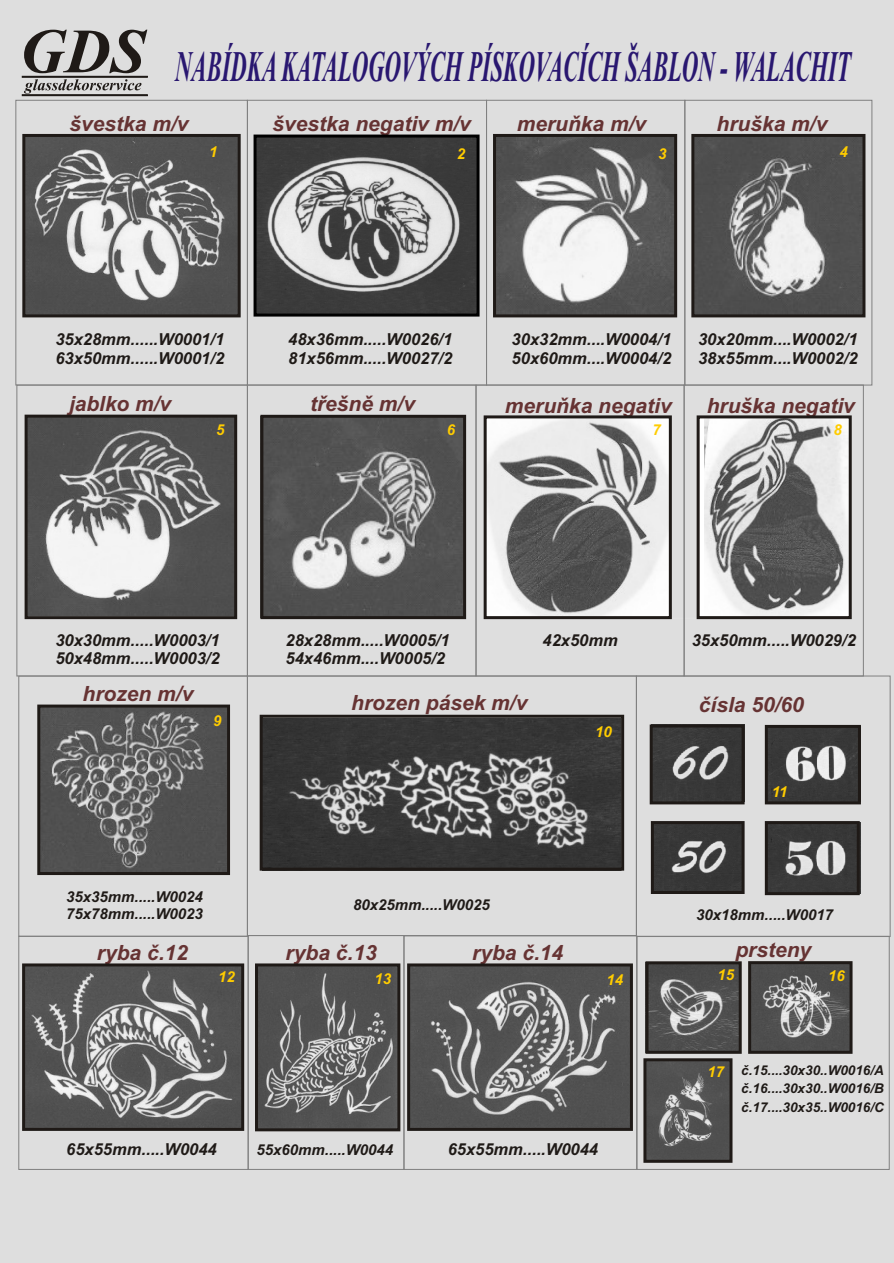
<style>
.page{position:relative;width:894px;height:1263px;background:#dedede}
.page>*{position:absolute;margin:0;border:0;box-sizing:border-box;transform-origin:0 0}
.t1{font:italic 700 43.65px "Times New Roman";color:#291770;scale:.52 1}
.t2{font:italic 700 21px "Arial";color:#633}
.t3{font:italic 700 16.5px/18.5px "Arial";color:#1f1a17}
.t4{font:italic 700 15px/16.8px "Arial";color:#1f1a17}
.t5{font:italic 700 15px "Arial";color:#fc0}
.t6{font:italic 700 13.5px/18.5px "Arial";color:#1f1a17;text-align:justify}
.s1{font-size:15px;color:#fc0}
</style>
<div class="page">
<img style="left:769px;top:729px;width:88px;height:71px">
<svg style="left:0;top:663px;width:276px;height:253px;background:#a1a1a1"></svg>
<img style="left:704px;top:419px;width:144px;height:196px">
<img style="left:695px;top:138px;width:166px;height:175px">
<img style="left:488px;top:419px;width:180px;height:196px">
<img style="left:497px;top:138px;width:176px;height:175px">
<img style="left:259px;top:967px;width:137px;height:160px">
<img style="left:26px;top:967px;width:214px;height:160px">
<img style="left:411px;top:967px;width:218px;height:160px">
<img style="left:26px;top:138px;width:211px;height:175px">
<div style="left:239px;top:135px;width:8px;height:181px;background:#dedede"></div>
<div style="left:487px;top:135px;width:8px;height:181px;background:#dedede"></div>
<div style="left:676px;top:135px;width:7px;height:181px;background:#dedede;border:1px solid #dedede"></div>
<img style="left:264px;top:719px;width:356px;height:148px">
<div style="left:671px;top:403px;width:27px;height:215px;background:#dedede;border:1px solid #dedede"></div>
<div style="left:22px;top:963px;width:222px;height:168px;border:3px solid #1f1a17"></div>
<div style="left:255px;top:963px;width:145px;height:168px;border:3px solid #1f1a17"></div>
<div style="left:407px;top:963px;width:226px;height:168px;border:3px solid #1f1a17"></div>
<div style="left:484px;top:415px;width:188px;height:204px;border:3px solid #1f1a17"></div>
<div style="left:697px;top:415px;width:155px;height:204px;border:3px solid #1f1a17"></div>
<div style="left:37px;top:705px;width:193px;height:170px;border:3px solid #1f1a17"></div>
<div style="left:22px;top:134px;width:219px;height:183px;border:3px solid #1f1a17"></div>
<div style="left:493px;top:134px;width:184px;height:183px;border:3px solid #1f1a17"></div>
<div style="left:691px;top:134px;width:174px;height:183px;border:3px solid #1f1a17"></div>
<svg style="left:24px;top:30px;width:123px;height:43px;background:#92908f"></svg>
<svg style="left:24px;top:79px;width:117px;height:15px;background:#b0aeae"></svg>
<hr style="left:22px;top:76px;width:126px;height:1px;background:#1f1a17">
<hr style="left:22px;top:95px;width:126px;height:1px;background:#1f1a17">
<div style="left:16px;top:100px;width:232px;height:285px;border:1px solid #808080"></div>
<div style="left:247px;top:100px;width:240px;height:285px;border:1px solid #808080"></div>
<div style="left:486px;top:100px;width:199px;height:285px;border:1px solid #808080"></div>
<div style="left:685px;top:100px;width:187px;height:285px;border:1px solid #808080"></div>
<img style="left:29px;top:419px;width:204px;height:196px">
<div style="left:16px;top:416px;width:8px;height:202px;background:#dedede;border:1px solid #dedede"></div>
<div style="left:25px;top:415px;width:212px;height:204px;border:3px solid #1f1a17"></div>
<img style="left:264px;top:419px;width:198px;height:196px">
<div style="left:260px;top:415px;width:206px;height:204px;border:3px solid #1f1a17"></div>
<div style="left:17px;top:385px;width:231px;height:291px;border:1px solid #808080"></div>
<div style="left:247px;top:385px;width:229px;height:291px;border:1px solid #808080"></div>
<div style="left:476px;top:385px;width:208px;height:291px;border:1px solid #808080"></div>
<div style="left:684px;top:385px;width:180px;height:291px;border:1px solid #808080"></div>
<img style="left:258px;top:139px;width:218px;height:174px">
<div style="left:254px;top:135px;width:226px;height:182px;border:3px solid #000"></div>
<div style="left:19px;top:676px;width:229px;height:260px;border:1px solid #808080"></div>
<div style="left:622px;top:689px;width:27px;height:227px;background:#dedede"></div>
<div style="left:765px;top:725px;width:96px;height:79px;border:3px solid #1f1a17"></div>
<div style="left:247px;top:676px;width:390px;height:260px;border:1px solid #808080"></div>
<div style="left:636px;top:676px;width:254px;height:261px;border:1px solid #808080"></div>
<div style="left:260px;top:715px;width:364px;height:156px;border:3px solid #1f1a17"></div>
<div style="left:19px;top:936px;width:229px;height:234px;border:1px solid #808080"></div>
<div style="left:248px;top:935px;width:156px;height:235px;border:1px solid #808080"></div>
<div style="left:404px;top:936px;width:233px;height:234px;border:1px solid #808080"></div>
<img style="left:650px;top:965px;width:88px;height:85px">
<img style="left:647px;top:1062px;width:82px;height:97px">
<img style="left:752px;top:965px;width:97px;height:85px">
<div style="left:646px;top:961px;width:96px;height:93px;border:3px solid #1f1a17"></div>
<div style="left:748px;top:961px;width:105px;height:93px;border:3px solid #1f1a17"></div>
<div style="left:643px;top:1058px;width:90px;height:105px;border:3px solid #1f1a17"></div>
<div style="left:637px;top:936px;width:252px;height:234px;border:1px solid #808080"></div>
<img style="left:655px;top:825px;width:86px;height:65px">
<img style="left:654px;top:729px;width:87px;height:71px">
<img style="left:769px;top:823px;width:92px;height:71px">
<div style="left:650px;top:725px;width:95px;height:79px;border:3px solid #1f1a17"></div>
<div style="left:651px;top:821px;width:94px;height:73px;border:3px solid #1f1a17"></div>
<div style="left:765px;top:821px;width:95px;height:74px;border:3px solid #1f1a17"></div>
<h1 class="t1" style="left:175px;top:52px;width:1301px">NABÍDKA KATALOGOVÝCH PÍSKOVACÍCH ŠABLON - WALACHIT</h1>
<p class="t2" style="left:70px;top:116px;width:121px">švestka m/v</p>
<p class="t2" style="left:272px;top:116px;width:200px">švestka negativ m/v</p>
<p class="t2" style="left:517px;top:116px;width:131px">meruòka m/v</p>
<p class="t2" style="left:717px;top:116px;width:112px">hruška m/v</p>
<p class="t5" style="left:209px;top:146px;width:10px">1</p>
<p class="t5" style="left:457px;top:148px;width:10px">2</p>
<p class="t5" style="left:658px;top:148px;width:10px">3</p>
<p class="t5" style="left:839px;top:146px;width:10px">4</p>
<p class="t3" style="left:55px;top:332px;width:170px">35x28mm......W0001/1<br>63x50mm......W0001/2</p>
<p class="t3" style="left:288px;top:332px;width:166px">48x36mm.....W0026/1<br>81x56mm.....W0027/2</p>
<p class="t3" style="left:512px;top:332px;width:161px">30x32mm....W0004/1<br>50x60mm....W0004/2</p>
<p class="t3" style="left:698px;top:332px;width:161px">30x20mm....W0002/1<br>38x55mm....W0002/2</p>
<p class="t2" style="left:69px;top:396px;width:104px">jablko m/v</p>
<p class="t5" style="left:216px;top:424px;width:10px">5</p>
<p class="t2" style="left:310px;top:396px;width:107px">tøešnì m/v</p>
<p class="t5" style="left:447px;top:424px;width:10px">6</p>
<p class="t2" style="left:505px;top:398px;width:168px">meruòka negativ</p>
<p class="t2" style="left:707px;top:398px;width:150px">hruška negativ</p>
<p class="t5" style="left:652px;top:424px;width:10px">7</p>
<p class="t5" style="left:834px;top:424px;width:10px">8</p>
<p class="t3" style="left:55px;top:632px;width:166px">30x30mm.....W0003/1<br>50x48mm.....W0003/2</p>
<p class="t3" style="left:286px;top:632px;width:166px">28x28mm.....W0005/1<br>54x46mm....W0005/2</p>
<p class="t3" style="left:543px;top:632px;width:77px">42x50mm</p>
<p class="t3" style="left:692px;top:632px;width:166px">35x50mm.....W0029/2</p>
<p class="t2" style="left:83px;top:686px;width:112px">hrozen m/v</p>
<p class="t5" style="left:213px;top:715px;width:10px">9</p>
<p class="t2" style="left:351px;top:695px;width:178px">hrozen pásek m/v</p>
<p class="t5" style="left:595px;top:726px;width:18px">10</p>
<p class="t4" style="left:66px;top:890px;width:138px">35x35mm.....W0024<br>75x78mm.....W0023</p>
<p class="t4" style="left:353px;top:897px;width:138px">80x25mm.....W0025</p>
<p class="t2" style="left:97px;top:945px;width:93px">ryba è.12</p>
<p class="t2" style="left:286px;top:945px;width:93px">ryba è.13</p>
<p class="t2" style="left:472px;top:945px;width:93px">ryba è.14</p>
<p class="t5" style="left:218px;top:971px;width:18px">12</p>
<p class="t5" style="left:375px;top:973px;width:18px">13</p>
<p class="t5" style="left:607px;top:974px;width:18px">14</p>
<p class="t3" style="left:66px;top:1142px;width:152px">65x55mm.....W0044</p>
<p class="t4" style="left:256px;top:1143px;width:138px">55x60mm.....W0044</p>
<p class="t3" style="left:448px;top:1142px;width:152px">65x55mm.....W0044</p>
<p class="t2" style="left:699px;top:696px;width:107px">èísla 50/60</p>
<p class="t5" style="left:772px;top:787px;width:17px">11</p>
<p class="t4" style="left:696px;top:908px;width:138px">30x18mm.....W0017</p>
<p class="t2" style="left:735px;top:942px;width:77px">prsteny</p>
<p class="t5" style="left:718px;top:969px;width:18px">15</p>
<p class="t5" style="left:828px;top:970px;width:18px">16</p>
<p class="t6" style="left:741px;top:1062px;width:144px;text-indent:-34px"><span class="s1">17</span> è.15....30x30..W0016/A è.16....30x30..W0016/B è.17....30x35..W0016/C</p>
</div>
